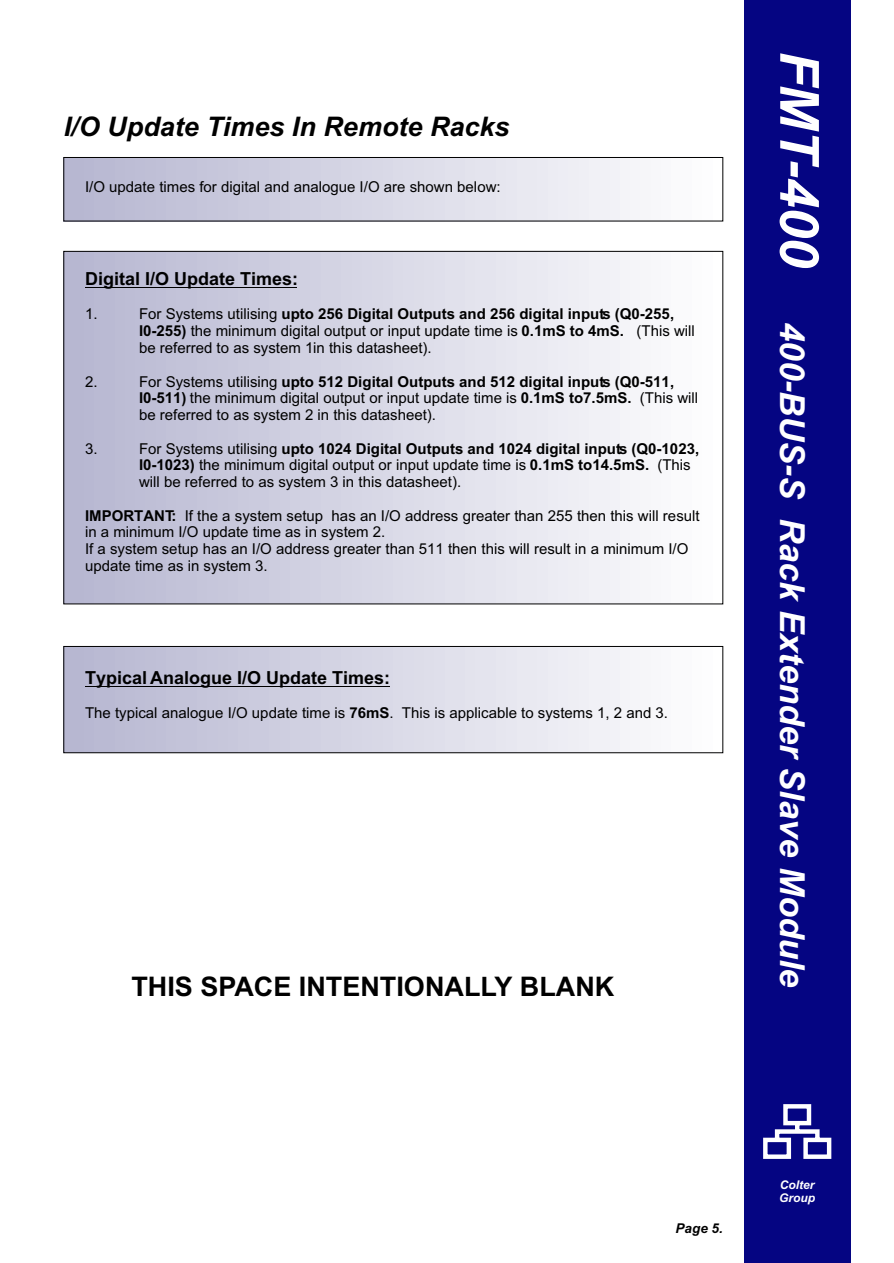
<style>
.page{position:relative;width:894px;height:1263px;background:#fff}
.page>*{position:absolute;margin:0;border:0;box-sizing:border-box;transform-origin:0 0}
.t1{font:italic 700 34.5px "Arial";color:#fff}
.t2{font:italic 700 27px "Arial";color:#000}
.t3{font:700 27px "Arial";color:#000}
.t4{font:700 18px "Arial";color:#000}
.t5{font:15px/16.8px "Arial";color:#000}
.t6{font:italic 700 13.5px "Arial";color:#000}
.t7{font:italic 700 12px/13.4px "Arial";color:#fff}
.s1{font-weight:700}
.s2{font-size:54px}
</style>
<div class="page">
<div style="left:744px;top:0;width:106px;height:1263px;background:#050582"></div>
<hr style="left:765px;top:1138px;width:24px;height:4px;background:#fff">
<hr style="left:787px;top:1140px;width:4px;height:17px;background:#fff">
<div style="left:765px;top:1154px;width:24px;height:5px;background:#fff"></div>
<div style="left:763px;top:1140px;width:5px;height:17px;background:#fff"></div>
<hr style="left:806px;top:1138px;width:23px;height:4px;background:#fff">
<hr style="left:827px;top:1140px;width:4px;height:17px;background:#fff">
<div style="left:806px;top:1154px;width:23px;height:5px;background:#fff"></div>
<div style="left:803px;top:1140px;width:5px;height:17px;background:#fff"></div>
<div style="left:785px;top:1104px;width:24px;height:5px;background:#fff"></div>
<hr style="left:807px;top:1106px;width:4px;height:17px;background:#fff">
<hr style="left:785px;top:1121px;width:24px;height:4px;background:#fff">
<div style="left:783px;top:1106px;width:5px;height:17px;background:#fff"></div>
<div style="left:777px;top:1129px;width:40px;height:5px;background:#fff"></div>
<div style="left:815px;top:1132px;width:5px;height:8px;background:#fff"></div>
<svg style="left:775px;top:1123px;width:36px;height:17px"></svg>
<div style="left:64px;top:157px;width:659px;height:64px;border:1px solid #000"></div>
<img style="left:66px;top:648px;width:564px;height:103px">
<div style="left:64px;top:646px;width:659px;height:107px;border:1px solid #000"></div>
<hr style="left:85px;top:287px;width:212px;height:1px;background:#000">
<hr style="left:85px;top:686px;width:304px;height:1px;background:#000">
<h2 class="t2" style="left:64px;top:117px;width:447px">I/O Update Times In Remote Racks</h2>
<p class="t5" style="left:85px;top:180px;width:417px">I/O update times for digital and analogue I/O are shown below:</p>
<p class="t4" style="left:85px;top:272px;width:215px">Digital I/O Update Times:</p>
<p class="t5" style="left:85px;top:307px;width:14px">1.</p>
<p class="t5" style="left:139px;top:307px;width:557px">For Systems utilising <span class="s1">upto 256 Digital Outputs and 256 digital inputs (Q0-255,<br>I0-255)</span> the minimum digital output or input update time is <span class="s1">0.1mS to 4mS.</span> (This will be referred to as system 1in this datasheet).</p>
<p class="t5" style="left:85px;top:374px;width:14px">2.</p>
<p class="t5" style="left:139px;top:374px;width:561px">For Systems utilising <span class="s1">upto 512 Digital Outputs and 512 digital inputs (Q0-511,<br>I0-511)</span> the minimum digital output or input update time is <span class="s1">0.1mS to7.5mS.</span> (This will be referred to as system 2 in this datasheet).</p>
<p class="t5" style="left:85px;top:441px;width:14px">3.</p>
<p class="t5" style="left:139px;top:441px;width:562px">For Systems utilising <span class="s1">upto 1024 Digital Outputs and 1024 digital inputs (Q0-1023,<br>I0-1023)</span> the minimum digital output or input update time is <span class="s1">0.1mS to14.5mS.</span> (This will be referred to as system 3 in this datasheet).</p>
<p class="t5" style="left:85px;top:508px;width:616px"><span class="s1">IMPORTANT:</span> If the a system setup has an I/O address greater than 255 then this will result in a minimum I/O update time as in system 2.<br>If a system setup has an I/O address greater than 511 then this will result in a minimum I/O update time as in system 3.</p>
<p class="t4" style="left:85px;top:671px;width:307px">Typical Analogue I/O Update Times:</p>
<p class="t5" style="left:85px;top:706px;width:585px">The typical analogue I/O update time is <span class="s1">76mS</span>. This is applicable to systems 1, 2 and 3.</p>
<h2 class="t3" style="left:131px;top:976px;width:485px">THIS SPACE INTENTIONALLY BLANK</h2>
<h1 class="t1" style="left:805px;top:51px;width:938px;rotate:90deg"><span class="s2">FMT-400</span> 400-BUS-S Rack Extender Slave Module</h1>
<p class="t6" style="left:676px;top:1223px;width:49px">Page 5.</p>
<p class="t7" style="left:779px;top:1179px;width:38px">Colter<br>Group</p>
</div>
